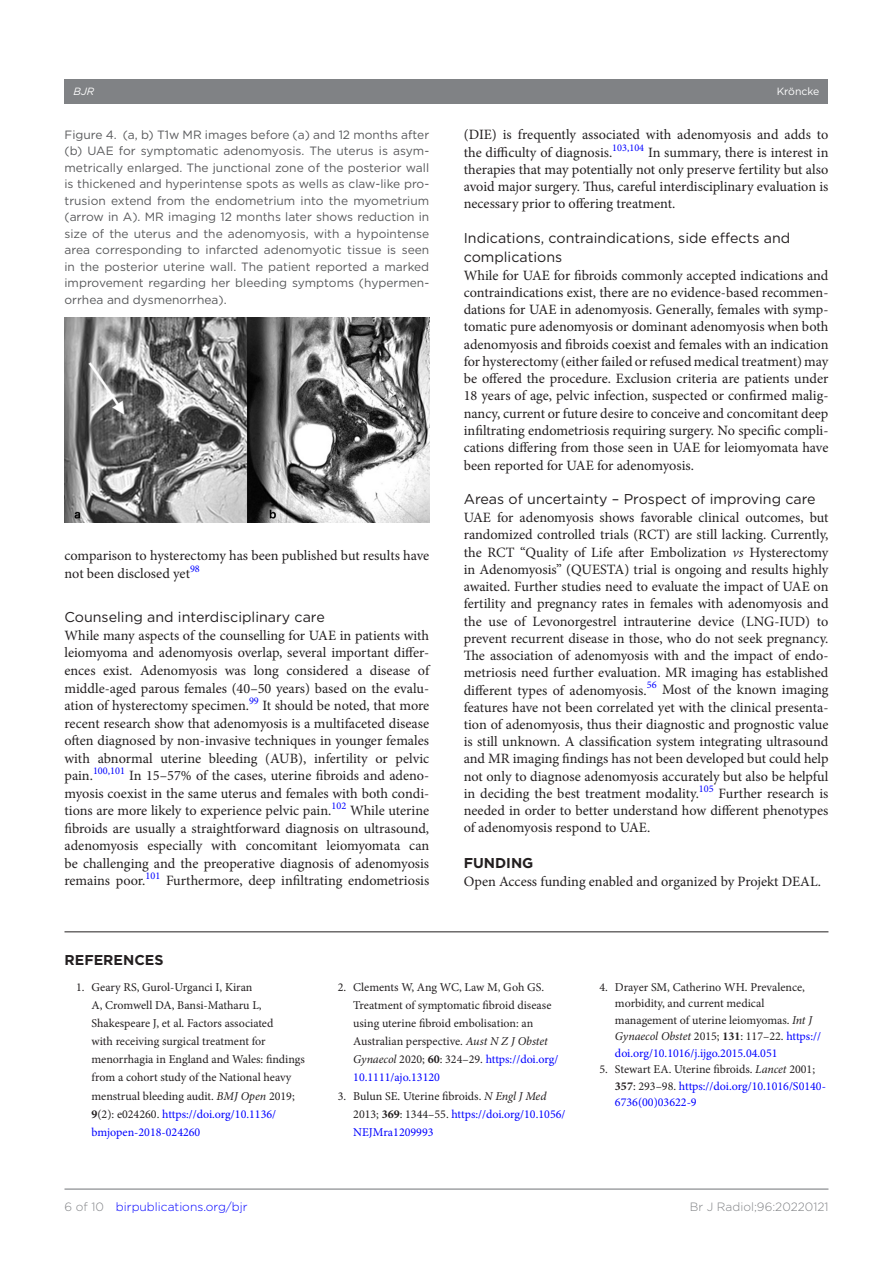
<style>
.page{position:relative;width:893px;height:1263px;background:#fff}
.page>*{position:absolute;margin:0;border:0;box-sizing:border-box;transform-origin:0 0}
.t1{font:14.25px/17.2px "Minion Pro";letter-spacing:-.005em;color:#231f20;text-align:justify}
.t2{font:14.25px/18.8px "Gotham";color:#231f20}
.t3{font:700 14.25px "Gotham";color:#231f20}
.t4{font:12px/18.1px "Minion Pro";color:#231f20}
.t5{font:12px/16.5px "Gotham";color:#58595b;text-align:justify}
.t6{font:12px/16.5px "Minion Pro";color:#00f}
.t7{font:300 12px "Gotham";color:#00f}
.t8{font:300 12px "Gotham";color:#808285}
.t9{font:10.5px "Gotham";color:#fff}
.t10{font:italic 10.5px "Gotham";color:#fff}
.s1{font-style:italic}
.s2{font-weight:700}
.s3{color:#00f}
.s4{color:#231f20}
.s5{font-style:italic;color:#231f20}
.s6{font-weight:700;color:#231f20}
.s7{color:#808285}
</style>
<div class="page">
<hr style="left:64px;top:1188px;width:764px;height:2px;background:#808285">
<div style="left:64px;top:79px;width:764px;height:24px;background:#808285"></div>
<img style="left:64px;top:318px;width:365px;height:205px">
<hr style="left:64px;top:931px;width:764px;height:1px;background:#231f20">
<p class="t10" style="left:74px;top:85px;width:22px">BJR</p>
<p class="t9" style="left:777px;top:85px;width:44px">Kröncke</p>
<p class="t5" style="left:65px;top:126px;width:366px">Figure 4. (a, b) T1w MR images before (a) and 12 months after (b) UAE for symptomatic adenomyosis. The uterus is asym&shy;metrically enlarged. The junctional zone of the posterior wall is thickened and hyperintense spots as wells as claw-like pro&shy;trusion extend from the endometrium into the myometrium (arrow in A). MR imaging 12 months later shows reduction in size of the uterus and the adenomyosis, with a hypointense area corresponding to infarcted adenomyotic tissue is seen in the posterior uterine wall. The patient reported a marked improvement regarding her bleeding symptoms (hypermen&shy;orrhea and dysmenorrhea).</p>
<p class="t1" style="left:64px;top:547px;width:366px">comparison to hysterectomy has been published but results have not been disclosed yet<sup>98</sup></p>
<p class="t2" style="left:64px;top:607px;width:262px">Counseling and interdisciplinary care</p>
<p class="t1" style="left:64px;top:627px;width:366px">While many aspects of the counselling for UAE in patients with leiomyoma and adenomyosis overlap, several important differ&shy;ences exist. Adenomyosis was long considered a disease of middle-aged parous females (40–50 years) based on the evalu&shy;ation of hysterectomy specimen.<sup>99</sup> It should be noted, that more recent research show that adenomyosis is a multifaceted disease often diagnosed by non-invasive techniques in younger females with abnormal uterine bleeding (AUB), infertility or pelvic pain.<sup>100,101</sup> In 15–57% of the cases, uterine fibroids and adeno&shy;myosis coexist in the same uterus and females with both condi&shy;tions are more likely to experience pelvic pain.<sup>102</sup> While uterine fibroids are usually a straightforward diagnosis on ultrasound, adenomyosis especially with concomitant leiomyomata can be challenging and the preoperative diagnosis of adenomyosis remains poor.<sup>101</sup> Furthermore, deep infiltrating endometriosis</p>
<p class="t1" style="left:464px;top:126px;width:366px">(DIE) is frequently associated with adenomyosis and adds to the difficulty of diagnosis.<sup>103,104</sup> In summary, there is interest in therapies that may potentially not only preserve fertility but also avoid major surgery. Thus, careful interdisciplinary evaluation is necessary prior to offering treatment.</p>
<p class="t2" style="left:464px;top:228px;width:328px">Indications, contraindications, side effects and complications</p>
<p class="t1" style="left:464px;top:267px;width:366px">While for UAE for fibroids commonly accepted indications and contraindications exist, there are no evidence-based recommen&shy;dations for UAE in adenomyosis. Generally, females with symp&shy;tomatic pure adenomyosis or dominant adenomyosis when both adenomyosis and fibroids coexist and females with an indication for hysterectomy (either failed or refused medical treatment) may be offered the procedure. Exclusion criteria are patients under 18 years of age, pelvic infection, suspected or confirmed malig&shy;nancy, current or future desire to conceive and concomitant deep infiltrating endometriosis requiring surgery. No specific compli&shy;cations differing from those seen in UAE for leiomyomata have been reported for UAE for adenomyosis.</p>
<p class="t2" style="left:464px;top:489px;width:353px">Areas of uncertainty – Prospect of improving care</p>
<p class="t1" style="left:464px;top:509px;width:366px">UAE for adenomyosis shows favorable clinical outcomes, but randomized controlled trials (RCT) are still lacking. Currently, the RCT “Quality of Life after Embolization <span class="s1">vs</span> Hysterectomy in Adenomyosis” (QUESTA) trial is ongoing and results highly awaited. Further studies need to evaluate the impact of UAE on fertility and pregnancy rates in females with adenomyosis and the use of Levonorgestrel intrauterine device (LNG-IUD) to prevent recurrent disease in those, who do not seek pregnancy.<br>The association of adenomyosis with and the impact of endo&shy;metriosis need further evaluation. MR imaging has established different types of adenomyosis.<sup>56</sup> Most of the known imaging features have not been correlated yet with the clinical presenta&shy;tion of adenomyosis, thus their diagnostic and prognostic value is still unknown. A classification system integrating ultrasound and MR imaging findings has not been developed but could help not only to diagnose adenomyosis accurately but also be helpful in deciding the best treatment modality.<sup>105</sup> Further research is needed in order to better understand how different phenotypes of adenomyosis respond to UAE.</p>
<p class="t3" style="left:464px;top:853px;width:71px">FUNDING</p>
<p class="t1" style="left:464px;top:873px;width:359px">Open Access funding enabled and organized by Projekt DEAL.</p>
<p class="t3" style="left:64px;top:951px;width:101px">REFERENCES</p>
<p class="t4" style="left:92px;top:978px;width:215px;text-indent:-15px">1. Geary RS, Gurol-Urganci I, Kiran<br>A, Cromwell DA, Bansi-Matharu L, Shakespeare J, et al. Factors associated<br>with receiving surgical treatment for menorrhagia in England and Wales: findings from a cohort study of the National heavy menstrual bleeding audit. <span class="s1">BMJ Open</span> 2019; <span class="s2">9</span>(2): e024260. <span class="s3">https://doi.org/10.1136/ bmjopen-2018-024260</span></p>
<p class="t4" style="left:353px;top:978px;width:207px;text-indent:-15px">2. Clements W, Ang WC, Law M, Goh GS.<br>Treatment of symptomatic fibroid disease using uterine fibroid embolisation: an Australian perspective. <span class="s1">Aust N Z J Obstet Gynaecol</span> 2020; <span class="s2">60</span>: 324–29. <span class="s3">https://doi.org/ 10.1111/ajo.13120</span></p>
<p class="t4" style="left:353px;top:1087px;width:214px;text-indent:-15px">3. Bulun SE. Uterine fibroids. <span class="s1">N Engl J Med<br></span>2013; <span class="s2">369</span>: 1344–55. <span class="s3">https://doi.org/10.1056/<br>NEJMra1209993</span></p>
<p class="t4" style="left:615px;top:978px;width:208px;line-height:16.5px;text-indent:-15px">4. Drayer SM, Catherino WH. Prevalence, morbidity, and current medical management of uterine leiomyomas. <span class="s1">Int J Gynaecol Obstet</span> 2015; <span class="s2">131</span>: 117–22. <span class="s3">https:// doi.org/10.1016/j.ijgo.2015.04.051</span></p>
<p class="t6" style="left:615px;top:1061px;width:212px;text-indent:-15px"><span class="s4">5. Stewart EA. Uterine fibroids.</span> <span class="s5">Lancet</span> <span class="s4">2001;<br></span><span class="s6">357</span><span class="s4">: 293–98.</span> https://doi.org/10.1016/S0140-<br>6736(00)03622-9</p>
<p class="t7" style="left:64px;top:1199px;width:185px"><span class="s7">6 of 10</span> birpublications.org/bjr</p>
<p class="t8" style="left:690px;top:1199px;width:140px">Br J Radiol;96:20220121</p>
</div>
